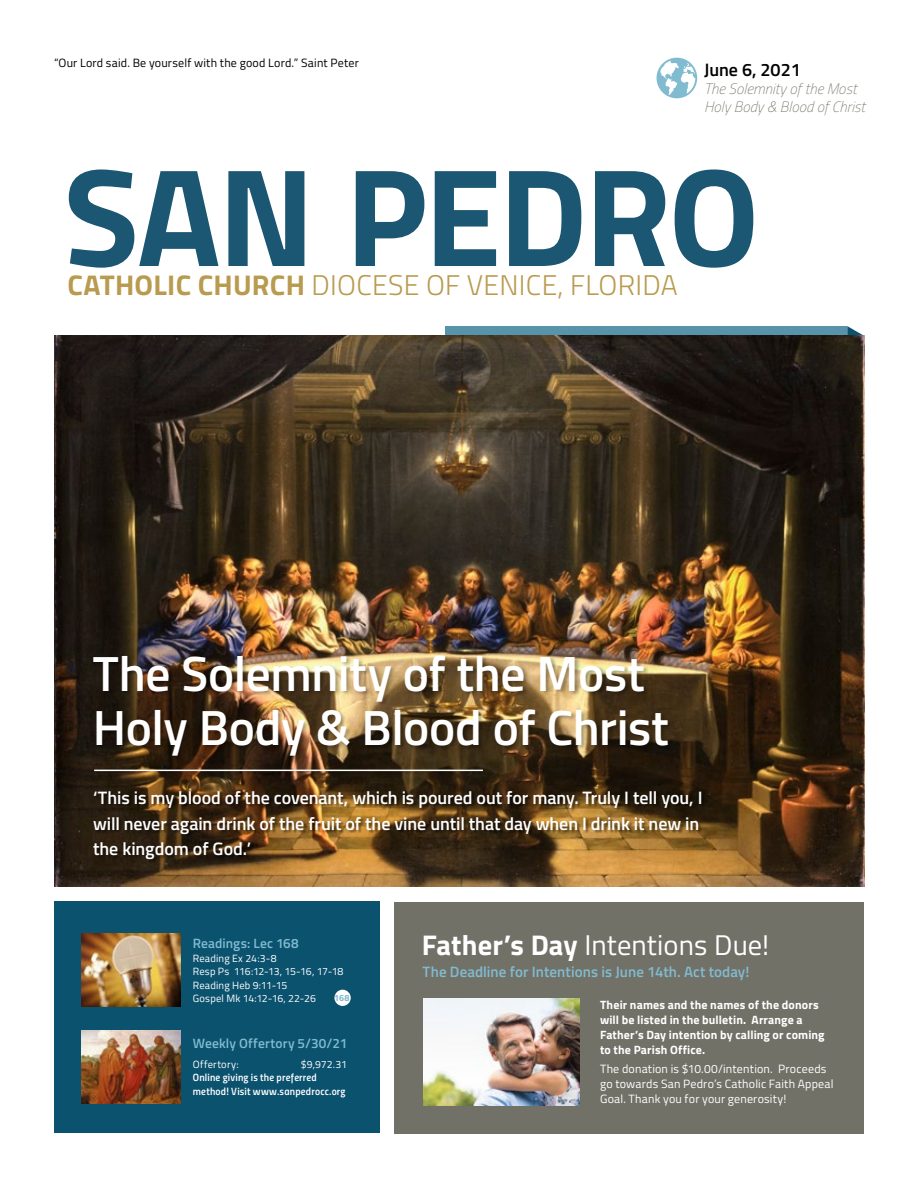
<style>
.page{position:relative;width:918px;height:1188px;background:#fff}
.page>*{position:absolute;margin:0;border:0;box-sizing:border-box;transform-origin:0 0}
.t1{font:700 139.5px "Titillium";letter-spacing:-.02em;color:#1b5672}
.t2{font:600 49.5px/54px "Titillium";letter-spacing:-.01em;color:#fff}
.t3{font:300 28.5px "Titillium";letter-spacing:.01em;color:#b99b4f}
.t4{font:28.5px "Titillium";letter-spacing:.005em;color:#fff}
.t5{font:600 18px/25.5px "Titillium";letter-spacing:-.005em;color:#fff}
.t6{font:600 18px "Titillium";color:#000}
.t7{font:600 15px "Titillium";letter-spacing:.005em;color:#81bbcf}
.t8{font:italic 100 15px/18px "Titillium";color:#727168}
.t9{font:600 13.5px "Titillium";letter-spacing:.01em;color:#81bbcf}
.t10{font:700 12px/15px "Titillium";letter-spacing:.015em;color:#fff}
.t11{font:12px/15px "Titillium";letter-spacing:.015em;color:#fff}
.t12{font:12px "Titillium";letter-spacing:.02em;color:#000}
.t13{font:10.5px/13.5px "Titillium";letter-spacing:.015em;color:#fff}
.t14{font:10.5px/13.5px "Titillium Semibold Upright";letter-spacing:.02em;color:#fff}
.t15{font:700 9px "Titillium";color:#81bbcf}
.s1{font-weight:700}
</style>
<div class="page">
<div style="left:54px;top:901px;width:326px;height:231px;background:#0b526f"></div>
<div style="left:394px;top:902px;width:470px;height:232px;background:#727168"></div>
<div style="left:445px;top:326px;width:402px;height:273px;background:#5794a9"></div>
<svg style="left:847px;top:326px;width:17px;height:10px"></svg>
<img style="left:82px;top:1031px;width:98px;height:72px">
<img style="left:424px;top:998px;width:155px;height:108px">
<img style="left:82px;top:934px;width:98px;height:72px">
<img style="left:54px;top:336px;width:810px;height:551px">
<div style="left:334px;top:990px;width:17px;height:16px;background:#fff;border-radius:50%"></div>
<div style="left:93px;top:654px;width:581px;height:107px;background:#000;opacity:.32"></div>
<div style="left:94px;top:769px;width:392px;height:6px;background:#000;opacity:.25"></div>
<hr style="left:94px;top:770px;width:389px;height:1px;background:#fff">
<div style="left:94px;top:792px;width:611px;height:71px;background:#000;opacity:.48"></div>
<svg style="left:657px;top:58px;width:40px;height:40px"></svg>
<p class="t12" style="left:54px;top:54px;width:306px">“Our Lord said. Be yourself with the good Lord.” Saint Peter</p>
<p class="t6" style="left:704px;top:56px;width:98px">June 6, 2021</p>
<p class="t8" style="left:704px;top:79px;width:163px">The Solemnity of the Most<br>Holy Body &amp; Blood of Christ</p>
<h1 class="t1" style="left:64px;top:111px;width:697px">SAN PEDRO</h1>
<h3 class="t3" style="left:68px;top:265px;width:612px"><span class="s1">CATHOLIC CHURCH</span> DIOCESE OF VENICE, FLORIDA</h3>
<h2 class="t2" style="left:93px;top:644px;width:578px">The Solemnity of the Most<br>Holy Body &amp; Blood of Christ</h2>
<p class="t5" style="left:93px;top:784px;width:611px">‘This is my blood of the covenant, which is poured out for many. Truly I tell you, I will never again drink of the fruit of the vine until that day when I drink it new in the kingdom of God.’</p>
<p class="t9" style="left:193px;top:933px;width:107px">Readings: Lec 168</p>
<p class="t13" style="left:193px;top:951px;width:152px">Reading Ex 24:3-8<br>Resp Ps 116:12-13, 15-16, 17-18<br>Reading Heb 9:11-15<br>Gospel Mk 14:12-16, 22-26</p>
<p class="t15" style="left:334px;top:991px;width:17px">168</p>
<p class="t9" style="left:193px;top:1033px;width:156px">Weekly Offertory 5/30/21</p>
<p class="t13" style="left:193px;top:1057px;width:47px">Offertory:</p>
<p class="t13" style="left:301px;top:1057px;width:48px">$9,972.31</p>
<p class="t14" style="left:193px;top:1070px;width:154px">Online giving is the preferred method! Visit www.sanpedrocc.org</p>
<h3 class="t4" style="left:422px;top:924px;width:349px"><span class="s1">Father’s Day</span> Intentions Due!</h3>
<p class="t7" style="left:423px;top:961px;width:328px">The Deadline for Intentions is June 14th. Act today!</p>
<p class="t10" style="left:600px;top:996px;width:226px">Their names and the names of the donors will be listed in the bulletin. Arrange a Father’s Day intention by calling or coming to the Parish Office.</p>
<p class="t11" style="left:600px;top:1060px;width:235px">The donation is $10.00/intention. Proceeds go towards San Pedro’s Catholic Faith Appeal<br>Goal. Thank you for your generosity!</p>
</div>
